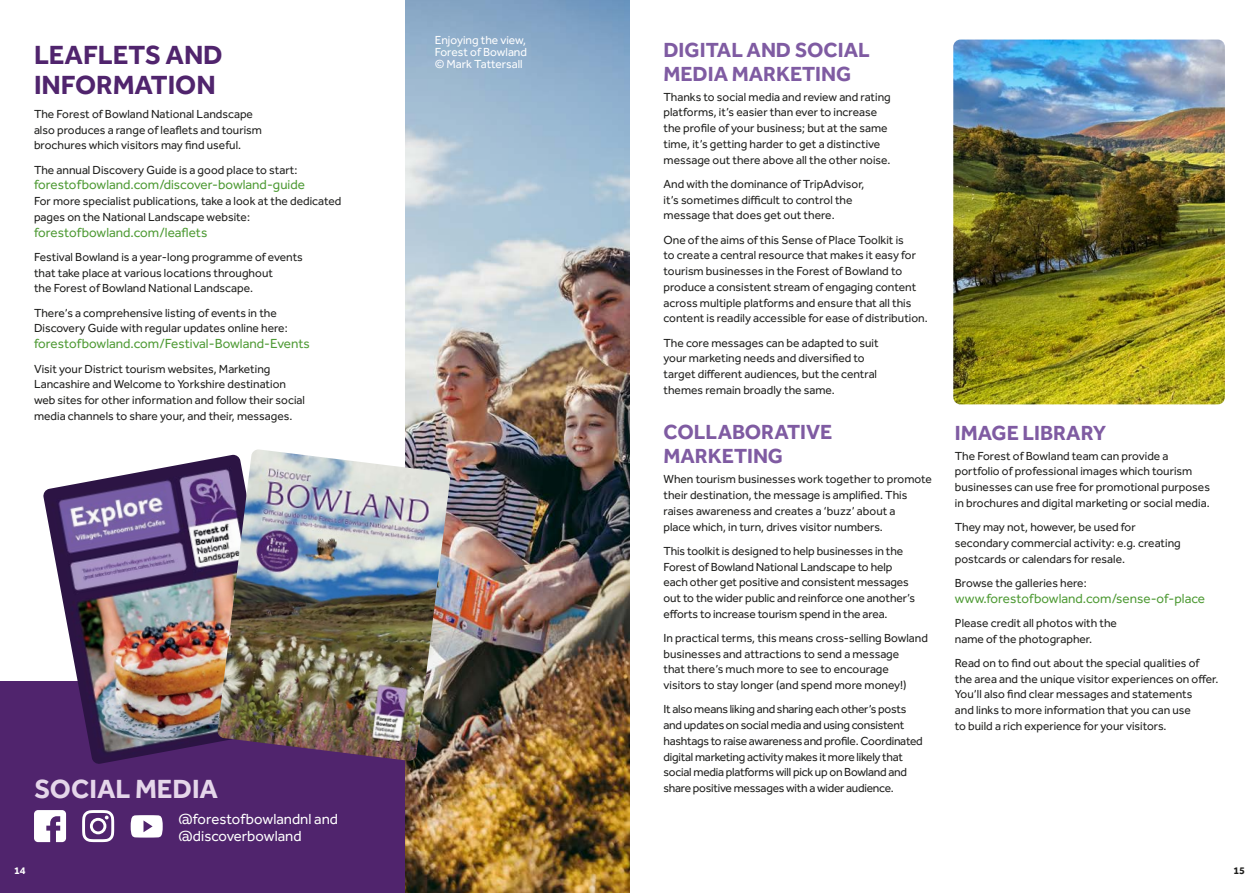
<style>
.page{position:relative;width:1259px;height:893px;background:#fff}
.page>*{position:absolute;margin:0;border:0;box-sizing:border-box;transform-origin:0 0}
.t1{font:700 27px/30px "Effra";color:#50246d}
.t2{font:700 27px "Effra";color:#e5d6ea}
.t3{font:700 21px/24px "Effra";color:#7f5ba2}
.t4{font:15px/16.5px "Effra";color:#fff}
.t5{font:13.5px "Effra";color:#4e9a34}
.t6{font:12px/15.8px "Effra";color:#1d1d1b}
.t7{font:12px/15.8px "Effra";letter-spacing:-.02em;color:#1d1d1b}
.t8{font:12px/12px "Effra";color:#fff;text-align:justify}
.t9{font:700 10.5px "Effra";color:#fff}
.t10{font:700 10.5px "Effra";color:#1d1d1b}
</style>
<div class="page">
<div style="left:0;top:681px;width:595px;height:212px;background:#50246d"></div>
<img style="left:406px;top:0;width:223px;height:893px">
<img style="left:43px;top:457px;width:174px;height:307px">
<img style="left:217px;top:449px;width:233px;height:312px">
<svg style="left:34px;top:810px;width:32px;height:32px"></svg>
<svg style="left:131px;top:815px;width:32px;height:23px"></svg>
<svg style="left:82px;top:810px;width:32px;height:32px"></svg>
<img style="left:953px;top:40px;width:272px;height:364px">
<h1 class="t1" style="left:34px;top:42px;width:190px">LEAFLETS AND<br>INFORMATION</h1>
<p class="t6" style="left:34px;top:107px;width:229px">The Forest of Bowland National Landscape also produces a range of leaflets and tourism brochures which visitors may find useful.</p>
<p class="t6" style="left:34px;top:163px;width:265px">The annual Discovery Guide is a good place to start:</p>
<p class="t5" style="left:34px;top:177px;width:273px">forestofbowland.com/discover-bowland-guide</p>
<p class="t6" style="left:34px;top:195px;width:309px">For more specialist publications, take a look at the dedicated pages on the National Landscape website:</p>
<p class="t5" style="left:34px;top:224px;width:175px">forestofbowland.com/leaflets</p>
<p class="t6" style="left:34px;top:250px;width:270px">Festival Bowland is a year-long programme of events that take place at various locations throughout<br>the Forest of Bowland National Landscape.</p>
<p class="t6" style="left:34px;top:306px;width:255px">There’s a comprehensive listing of events in the<br>Discovery Guide with regular updates online here:</p>
<p class="t5" style="left:34px;top:336px;width:277px">forestofbowland.com/Festival-Bowland-Events</p>
<p class="t6" style="left:34px;top:362px;width:272px">Visit your District tourism websites, Marketing Lancashire and Welcome to Yorkshire destination web sites for other information and follow their social media channels to share your, and their, messages.</p>
<p class="t8" style="left:435px;top:36px;width:94px">Enjoying the view, Forest of Bowland © Mark Tattersall</p>
<h1 class="t2" style="left:34px;top:772px;width:186px">SOCIAL MEDIA</h1>
<p class="t4" style="left:179px;top:813px;width:161px">@forestofbowlandnl and @discoverbowland</p>
<h2 class="t3" style="left:663px;top:39px;width:208px">DIGITAL AND SOCIAL<br>MEDIA MARKETING</h2>
<p class="t6" style="left:663px;top:90px;width:229px">Thanks to social media and review and rating platforms, it’s easier than ever to increase the profile of your business; but at the same time, it’s getting harder to get a distinctive message out there above all the other noise.</p>
<p class="t6" style="left:663px;top:177px;width:203px">And with the dominance of TripAdvisor, it’s sometimes difficult to control the message that does get out there.</p>
<p class="t6" style="left:663px;top:233px;width:266px">One of the aims of this Sense of Place Toolkit is<br>to create a central resource that makes it easy for tourism businesses in the Forest of Bowland to produce a consistent stream of engaging content across multiple platforms and ensure that all this content is readily accessible for ease of distribution.</p>
<p class="t6" style="left:663px;top:336px;width:217px">The core messages can be adapted to suit your marketing needs and diversified to target different audiences, but the central themes remain broadly the same.</p>
<h2 class="t3" style="left:663px;top:422px;width:170px">COLLABORATIVE<br>MARKETING</h2>
<p class="t6" style="left:663px;top:473px;width:270px">When tourism businesses work together to promote their destination, the message is amplified. This raises awareness and creates a ‘buzz’ about a<br>place which, in turn, drives visitor numbers.</p>
<p class="t6" style="left:663px;top:544px;width:253px">This toolkit is designed to help businesses in the Forest of Bowland National Landscape to help each other get positive and consistent messages out to the wider public and reinforce one another’s efforts to increase tourism spend in the area.</p>
<p class="t6" style="left:663px;top:631px;width:266px">In practical terms, this means cross-selling Bowland businesses and attractions to send a message<br>that there’s much more to see to encourage visitors to stay longer (and spend more money!)</p>
<p class="t7" style="left:663px;top:703px;width:261px">It also means liking and sharing each other’s posts and updates on social media and using consistent hashtags to raise awareness and profile. Coordinated digital marketing activity makes it more likely that social media platforms will pick up on Bowland and share positive messages with a wider audience.</p>
<h2 class="t3" style="left:955px;top:422px;width:153px">IMAGE LIBRARY</h2>
<p class="t6" style="left:955px;top:449px;width:257px">The Forest of Bowland team can provide a portfolio of professional images which tourism businesses can use free for promotional purposes in brochures and digital marketing or social media.</p>
<p class="t6" style="left:955px;top:520px;width:227px">They may not, however, be used for secondary commercial activity: e.g. creating postcards or calendars for resale.</p>
<p class="t6" style="left:955px;top:576px;width:133px">Browse the galleries here:</p>
<p class="t5" style="left:955px;top:590px;width:252px">www.forestofbowland.com/sense-of-place</p>
<p class="t6" style="left:955px;top:616px;width:164px">Please credit all photos with the name of the photographer.</p>
<p class="t6" style="left:955px;top:656px;width:265px">Read on to find out about the special qualities of the area and the unique visitor experiences on offer.<br>You’ll also find clear messages and statements<br>and links to more information that you can use<br>to build a rich experience for your visitors.</p>
<p class="t9" style="left:14px;top:864px;width:13px">14</p>
<p class="t10" style="left:1233px;top:864px;width:13px">15</p>
</div>
